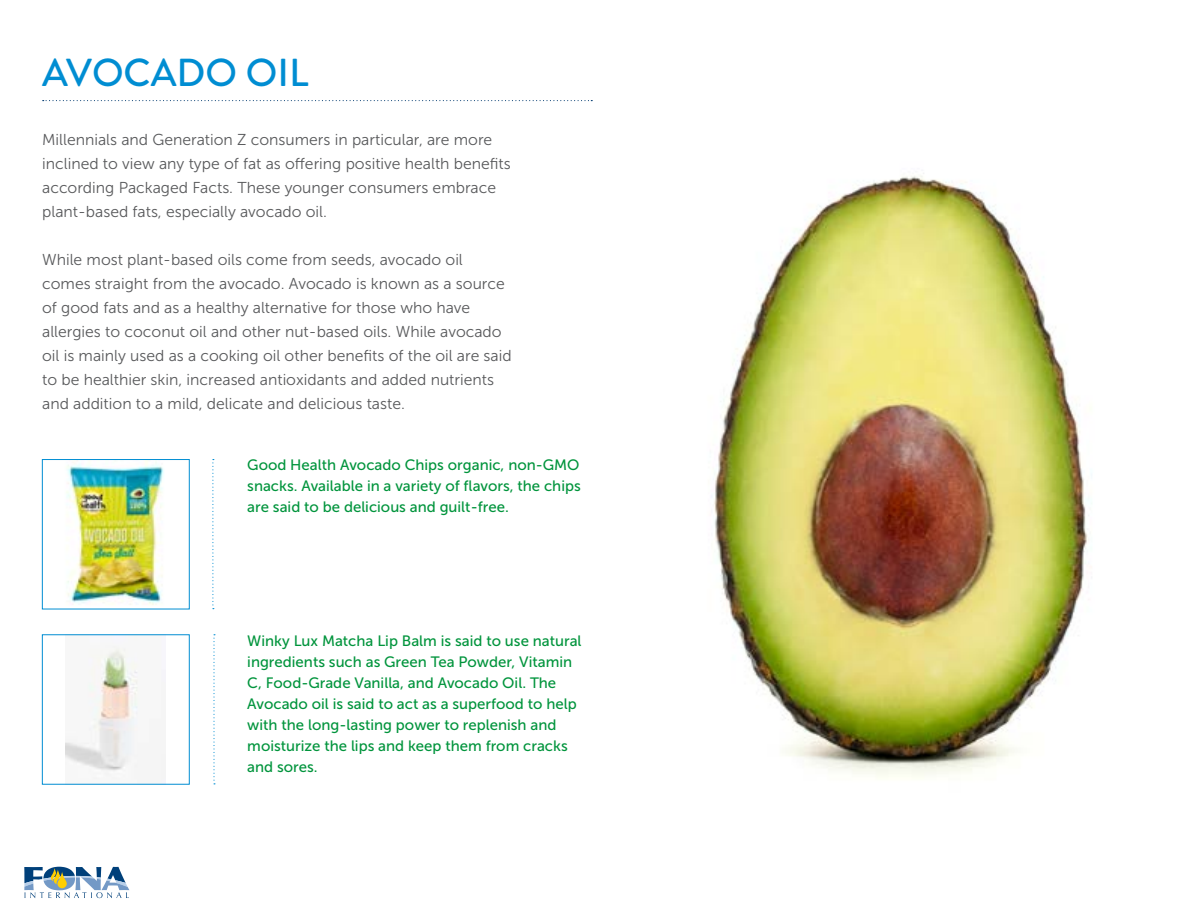
<style>
.page{position:relative;width:1188px;height:918px;background:#fff}
.page>*{position:absolute;margin:0;border:0;box-sizing:border-box;transform-origin:0 0}
.t1{font:500 39px "Brandon Grotesque";color:#008dd2}
.t2{font:15.75px/24px "Museo Sans 300";color:#58595b}
.t3{font:15px/21px "Museo Sans 500";color:#00943c;text-align:justify}
</style>
<div class="page">
<svg style="left:24px;top:867px;width:105px;height:31px"></svg>
<img style="left:711px;top:173px;width:381px;height:606px">
<svg style="left:43px;top:100px;width:549px;height:1px"></svg>
<svg style="left:212px;top:459px;width:2px;height:150px"></svg>
<img style="left:66px;top:461px;width:98px;height:144px">
<div style="left:42px;top:459px;width:147px;height:150px;border:1px solid #008dd2"></div>
<img style="left:66px;top:646px;width:100px;height:136px">
<svg style="left:213px;top:634px;width:2px;height:150px"></svg>
<h1 class="t1" style="left:42px;top:46px;width:268px">AVOCADO OIL</h1>
<p class="t2" style="left:42px;top:128px;width:470px">Millennials and Generation Z consumers in particular, are more inclined to view any type of fat as offering positive health benefits according Packaged Facts. These younger consumers embrace plant-based fats, especially avocado oil.</p>
<p class="t2" style="left:42px;top:248px;width:471px">While most plant-based oils come from seeds, avocado oil comes straight from the avocado. Avocado is known as a source of good fats and as a healthy alternative for those who have allergies to coconut oil and other nut-based oils. While avocado oil is mainly used as a cooking oil other benefits of the oil are said to be healthier skin, increased antioxidants and added nutrients and addition to a mild, delicate and delicious taste.</p>
<p class="t3" style="left:247px;top:455px;width:335px">Good Health Avocado Chips organic, non-GMO snacks. Available in a variety of flavors, the chips are said to be delicious and guilt-free.</p>
<p class="t3" style="left:247px;top:630px;width:336px;text-align:left">Winky Lux Matcha Lip Balm is said to use natural ingredients such as Green Tea Powder, Vitamin C, Food-Grade Vanilla, and Avocado Oil. The Avocado oil is said to act as a superfood to help with the long-lasting power to replenish and moisturize the lips and keep them from cracks and sores.</p>
</div>
